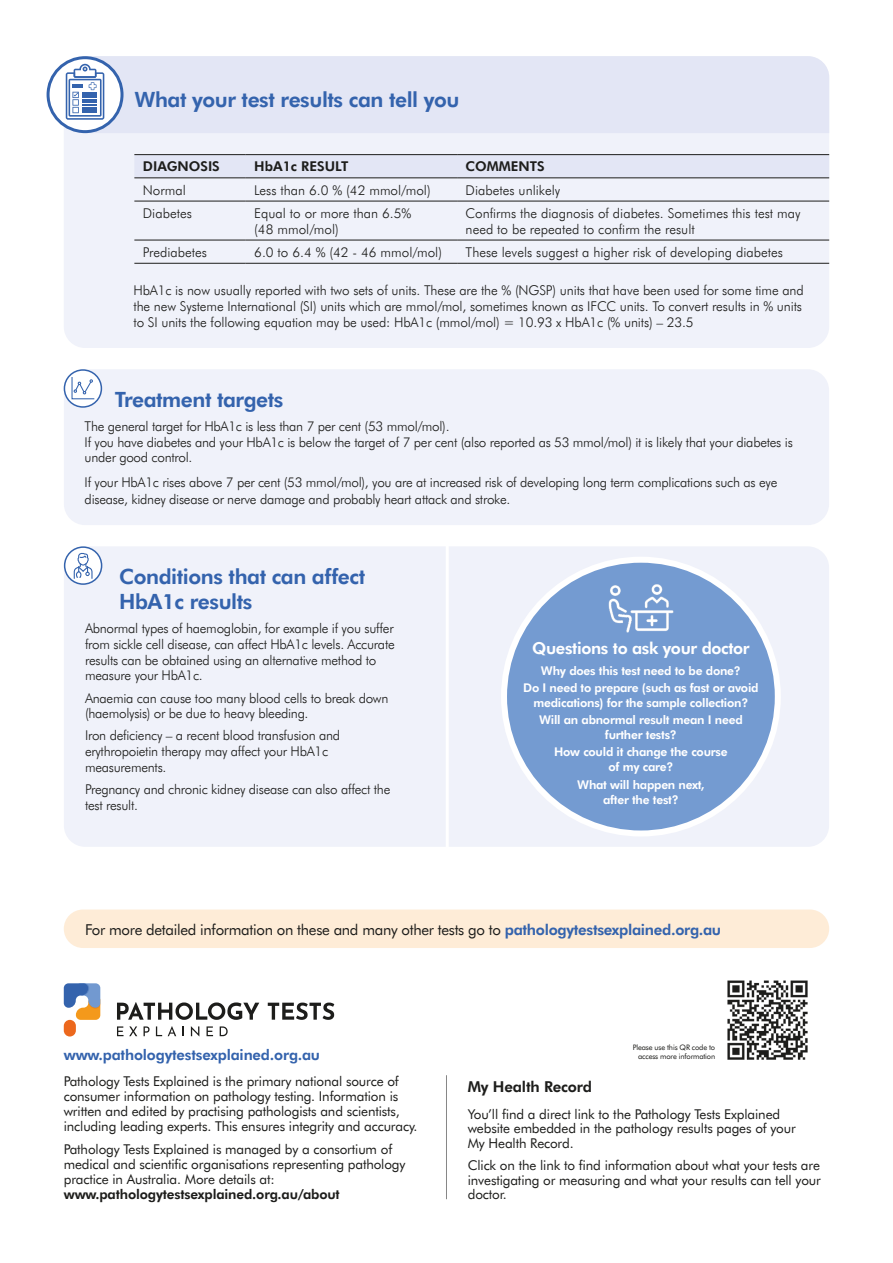
<style>
.page{position:relative;width:893px;height:1263px;background:#fff}
.page>*{position:absolute;margin:0;border:0;box-sizing:border-box;transform-origin:0 0}
.t1{font:700 21px/25.2px "Futura BT";letter-spacing:-.02em;color:#3463ad}
.t2{font:700 16.5px "Futura BT";letter-spacing:-.02em;color:#fff}
.t3{font:15px "Futura BT";letter-spacing:-.02em;color:#1d1d1b}
.t4{font:700 15px "Futura BT";letter-spacing:-.01em;color:#1d1d1b}
.t5{font:700 14.7px "Futura BT";letter-spacing:-.01em;color:#3463ad}
.t6{font:300 13.5px/15.8px "Futura BT";letter-spacing:-.02em;color:#1d1d1b}
.t7{font:13.5px/15px "Futura BT";letter-spacing:-.01em;color:#1d1d1b}
.t8{font:300 13.5px/15.8px "Futura BT";color:#1d1d1b}
.t9{font:700 13.5px "Futura BT";color:#1d1d1b}
.t10{font:700 12px/15px "Futura BT";letter-spacing:-.02em;color:#fff;text-align:center}
.t11{font:7.5px/9px "Futura BT";letter-spacing:-.02em;color:#1d1d1b;text-align:right}
.s1{font-weight:700;color:#3463ad}
.s2{font-weight:700}
</style>
<div class="page">
<div style="left:64px;top:369px;width:765px;height:156px;background:#f0f2fa;border-radius:21px"></div>
<div style="left:64px;top:546px;width:765px;height:301px;background:#f0f2fa;border-radius:21px"></div>
<hr style="left:446px;top:1075px;width:1px;height:124px;background:#878787">
<svg style="left:117px;top:1026px;width:20px;height:10px"></svg>
<svg style="left:144px;top:1026px;width:6px;height:10px"></svg>
<svg style="left:156px;top:1026px;width:6px;height:10px"></svg>
<svg style="left:168px;top:1026px;width:8px;height:10px"></svg>
<svg style="left:182px;top:1026px;width:2px;height:10px"></svg>
<svg style="left:191px;top:1026px;width:8px;height:10px"></svg>
<svg style="left:207px;top:1026px;width:6px;height:10px"></svg>
<svg style="left:220px;top:1026px;width:8px;height:10px"></svg>
<svg style="left:117px;top:1002px;width:142px;height:18px"></svg>
<svg style="left:268px;top:1002px;width:66px;height:18px"></svg>
<svg style="left:64px;top:983px;width:36px;height:53px"></svg>
<div style="left:64px;top:909px;width:765px;height:39px;background:#feecd7;border-radius:19px"></div>
<svg style="left:65px;top:547px;width:37px;height:37px"></svg>
<div style="left:64px;top:546px;width:38px;height:39px;border:2px solid #3463ad;border-radius:50%"></div>
<svg style="left:74px;top:553px;width:19px;height:26px"></svg>
<div style="left:504px;top:560px;width:274px;height:273px;background:#749bd1;border-radius:50%"></div>
<div style="left:501px;top:557px;width:280px;height:279px;border:6px solid #fff;border-radius:50%"></div>
<img style="left:608px;top:584px;width:66px;height:49px">
<hr style="left:446px;top:538px;width:3px;height:317px;background:#fff">
<svg style="left:64px;top:370px;width:37px;height:37px"></svg>
<div style="left:64px;top:369px;width:38px;height:39px;border:2px solid #3463ad;border-radius:50%"></div>
<svg style="left:71px;top:376px;width:24px;height:24px"></svg>
<div style="left:64px;top:56px;width:765px;height:292px;background:#f0f2fa;border-radius:21px"></div>
<div style="left:92px;top:56px;width:737px;height:77px;background:#e3e6f5"></div>
<svg style="left:48px;top:58px;width:74px;height:74px;fill:#fff"></svg>
<div style="left:47px;top:56px;width:77px;height:77px;border:3px solid #3463ad;border-radius:50%"></div>
<svg style="left:66px;top:64px;width:38px;height:56px"></svg>
<svg style="left:134px;top:155px;width:695px;height:23px"></svg>
<hr style="left:134px;top:154px;width:112px;height:1px;background:#1d1d1b">
<hr style="left:246px;top:154px;width:211px;height:1px;background:#1d1d1b">
<hr style="left:457px;top:154px;width:372px;height:1px;background:#1d1d1b">
<hr style="left:134px;top:178px;width:112px;height:1px;background:#1d1d1b">
<hr style="left:246px;top:178px;width:211px;height:1px;background:#1d1d1b">
<hr style="left:457px;top:178px;width:372px;height:1px;background:#1d1d1b">
<hr style="left:134px;top:201px;width:112px;height:1px;background:#1d1d1b">
<hr style="left:246px;top:201px;width:211px;height:1px;background:#1d1d1b">
<hr style="left:457px;top:201px;width:372px;height:1px;background:#1d1d1b">
<hr style="left:134px;top:240px;width:112px;height:1px;background:#1d1d1b">
<hr style="left:246px;top:240px;width:211px;height:1px;background:#1d1d1b">
<hr style="left:457px;top:240px;width:372px;height:1px;background:#1d1d1b">
<hr style="left:134px;top:263px;width:112px;height:1px;background:#1d1d1b">
<hr style="left:246px;top:263px;width:211px;height:1px;background:#1d1d1b">
<hr style="left:457px;top:263px;width:372px;height:1px;background:#1d1d1b">
<img style="left:727px;top:980px;width:81px;height:80px">
<p class="t1" style="left:134px;top:86px;width:327px">What your test results can tell you</p>
<p class="t9" style="left:143px;top:158px;width:78px">DIAGNOSIS</p>
<p class="t9" style="left:254px;top:158px;width:96px">HbA1c RESULT</p>
<p class="t9" style="left:466px;top:158px;width:81px">COMMENTS</p>
<p class="t6" style="left:143px;top:182px;width:44px">Normal</p>
<p class="t8" style="left:254px;top:182px;width:178px">Less than 6.0 % (42 mmol/mol)</p>
<p class="t8" style="left:466px;top:182px;width:96px">Diabetes unlikely</p>
<p class="t8" style="left:143px;top:205px;width:51px">Diabetes</p>
<p class="t8" style="left:254px;top:205px;width:159px">Equal to or more than 6.5% (48 mmol/mol)</p>
<p class="t8" style="left:466px;top:205px;width:336px">Confirms the diagnosis of diabetes. Sometimes this test may need to be repeated to confirm the result</p>
<p class="t8" style="left:143px;top:244px;width:66px">Prediabetes</p>
<p class="t8" style="left:254px;top:244px;width:189px">6.0 to 6.4 % (42 - 46 mmol/mol)</p>
<p class="t8" style="left:466px;top:244px;width:319px">These levels suggest a higher risk of developing diabetes</p>
<p class="t6" style="left:134px;top:282px;width:672px">HbA1c is now usually reported with two sets of units. These are the % (NGSP) units that have been used for some time and the new Systeme International (SI) units which are mmol/mol, sometimes known as IFCC units. To convert results in % units to SI units the following equation may be used: HbA1c (mmol/mol) = 10.93 x HbA1c (% units) – 23.5</p>
<p class="t1" style="left:115px;top:386px;width:170px">Treatment targets</p>
<p class="t6" style="left:85px;top:418px;width:710px">The general target for HbA1c is less than 7 per cent (53 mmol/mol).<br>If you have diabetes and your HbA1c is below the target of 7 per cent (also reported as 53 mmol/mol) it is likely that your diabetes is under good control.</p>
<p class="t6" style="left:85px;top:473px;width:694px;line-height:17.2px">If your HbA1c rises above 7 per cent (53 mmol/mol), you are at increased risk of developing long term complications such as eye disease, kidney disease or nerve damage and probably heart attack and stroke.</p>
<p class="t1" style="left:119px;top:563px;width:247px">Conditions that can affect<br>HbA1c results</p>
<p class="t6" style="left:85px;top:620px;width:311px">Abnormal types of haemoglobin, for example if you suffer from sickle cell disease, can affect HbA1c levels. Accurate results can be obtained using an alternative method to measure your HbA1c.</p>
<p class="t6" style="left:85px;top:690px;width:305px">Anaemia can cause too many blood cells to break down (haemolysis) or be due to heavy bleeding.</p>
<p class="t6" style="left:85px;top:727px;width:257px">Iron deficiency – a recent blood transfusion and erythropoietin therapy may affect your HbA1c measurements.</p>
<p class="t6" style="left:85px;top:781px;width:307px">Pregnancy and chronic kidney disease can also affect the test result.</p>
<p class="t2" style="left:532px;top:637px;width:219px">Questions to ask your doctor</p>
<p class="t10" style="left:541px;top:663px;width:201px">Why does this test need to be done?</p>
<p class="t10" style="left:523px;top:680px;width:237px">Do I need to prepare (such as fast or avoid medications) for the sample collection?</p>
<p class="t10" style="left:539px;top:712px;width:205px">Will an abnormal result mean I need further tests?</p>
<p class="t10" style="left:554px;top:744px;width:175px">How could it change the course of my care?</p>
<p class="t10" style="left:577px;top:776px;width:129px">What will happen next, after the test?</p>
<p class="t3" style="left:85px;top:920px;width:638px">For more detailed information on these and many other tests go to <span class="s1">pathologytestsexplained.org.au</span></p>
<p class="t5" style="left:64px;top:1045px;width:258px">www.pathologytestsexplained.org.au</p>
<p class="t11" style="left:633px;top:1043px;width:84px">Please use this QR code to access more information</p>
<p class="t7" style="left:64px;top:1073px;width:355px">Pathology Tests Explained is the primary national source of consumer information on pathology testing. Information is written and edited by practising pathologists and scientists, including leading experts. This ensures integrity and accuracy.</p>
<p class="t7" style="left:64px;top:1142px;width:343px">Pathology Tests Explained is managed by a consortium of medical and scientific organisations representing pathology practice in Australia. More details at: <span class="s2">www.pathologytestsexplained.org.au/about</span></p>
<p class="t4" style="left:468px;top:1076px;width:126px">My Health Record</p>
<p class="t7" style="left:468px;top:1106px;width:330px;line-height:14.4px">You’ll find a direct link to the Pathology Tests Explained website embedded in the pathology results pages of your<br>My Health Record.</p>
<p class="t7" style="left:468px;top:1158px;width:355px;line-height:14.4px;text-align:justify">Click on the link to find information about what your tests are investigating or measuring and what your results can tell your doctor.</p>
</div>
